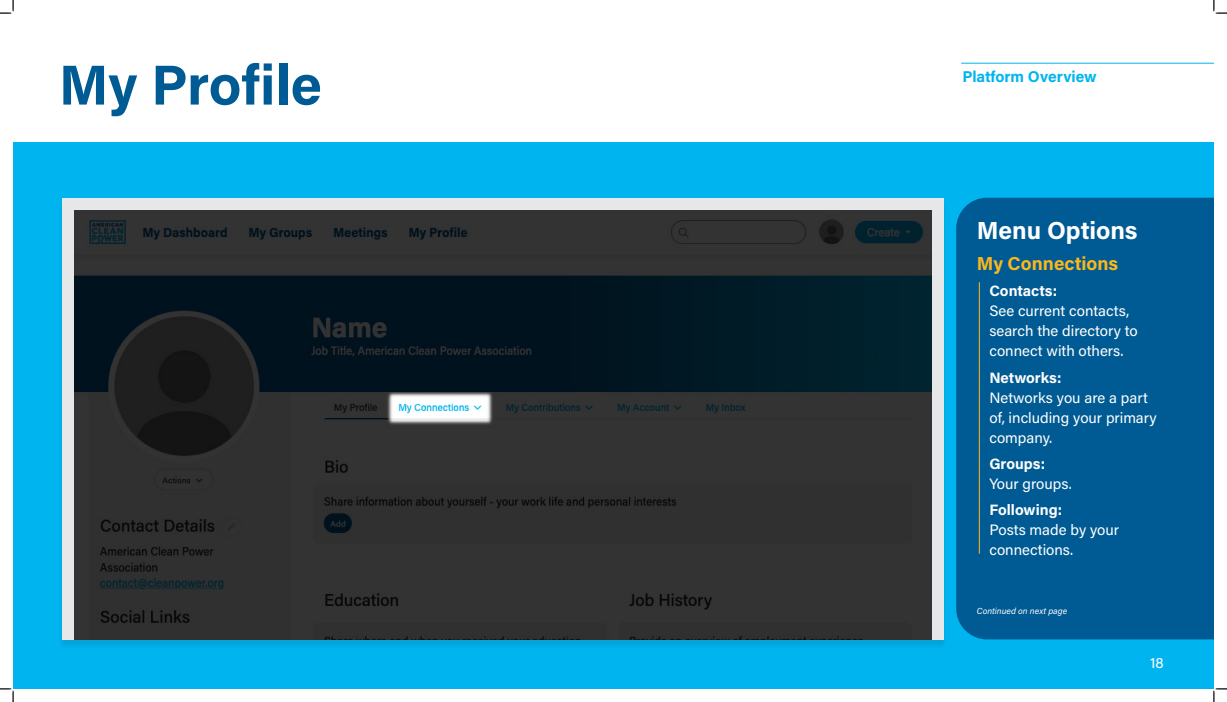
<style>
.page{position:relative;width:1227px;height:702px;background:#fff}
.page>*{position:absolute;margin:0;border:0;box-sizing:border-box;transform-origin:0 0}
.t1{font:700 56.25px "Acumin Pro";color:#005b94}
.t2{font:700 24.62px "Acumin Pro";color:#fff}
.t3{font:700 18.75px "Acumin Pro";color:#fdb71a}
.t4{font:700 15.62px "Acumin Pro";letter-spacing:-.005em;color:#00b5ef}
.t5{font:15px/20px "Acumin Pro";color:#fff}
.t6{font:italic 8.75px "Acumin Pro";color:#fff}
.s1{font-weight:700}
</style>
<div class="page">
<div style="left:13px;top:13px;width:1200px;height:675px;background:#00b5ef"></div>
<div style="left:13px;top:13px;width:1200px;height:128px;background:#fff"></div>
<div style="left:59px;top:200px;width:888px;height:448px;background:#231f20;opacity:.11"></div>
<div style="left:62px;top:198px;width:881px;height:441px;background:#e6e7e9"></div>
<div style="left:956px;top:198px;width:257px;height:441px;background:#005b94"></div>
<img style="left:75px;top:211px;width:856px;height:428px">
<hr style="left:961px;top:63px;width:252px;height:1px;background:#00b5ef">
<hr style="left:978px;top:282px;width:1px;height:271px;background:#fdb71a">
<svg style="left:0;top:0;width:14px;height:14px"></svg>
<svg style="left:0;top:688px;width:14px;height:13px"></svg>
<svg style="left:1213px;top:0;width:13px;height:14px"></svg>
<svg style="left:1213px;top:688px;width:13px;height:13px"></svg>
<p class="t1" style="left:59px;top:45px;width:264px">My Profile</p>
<p class="t4" style="left:962px;top:66px;width:136px">Platform Overview</p>
<p class="t2" style="left:976px;top:213px;width:162px">Menu Options</p>
<p class="t3" style="left:976px;top:250px;width:143px">My Connections</p>
<p class="t5" style="left:989px;top:280px;width:150px"><span class="s1">Contacts:<br></span>See current contacts, search the directory to connect with others.</p>
<p class="t5" style="left:989px;top:366px;width:169px"><span class="s1">Networks:<br></span>Networks you are a part of, including your primary company.</p>
<p class="t5" style="left:989px;top:453px;width:84px"><span class="s1">Groups:<br></span>Your groups.</p>
<p class="t5" style="left:989px;top:499px;width:131px"><span class="s1">Following:<br></span>Posts made by your connections.</p>
<p class="t6" style="left:976px;top:604px;width:92px">Continued on next page</p>
<p class="t5" style="left:1149px;top:651px;width:15px">18</p>
</div>
